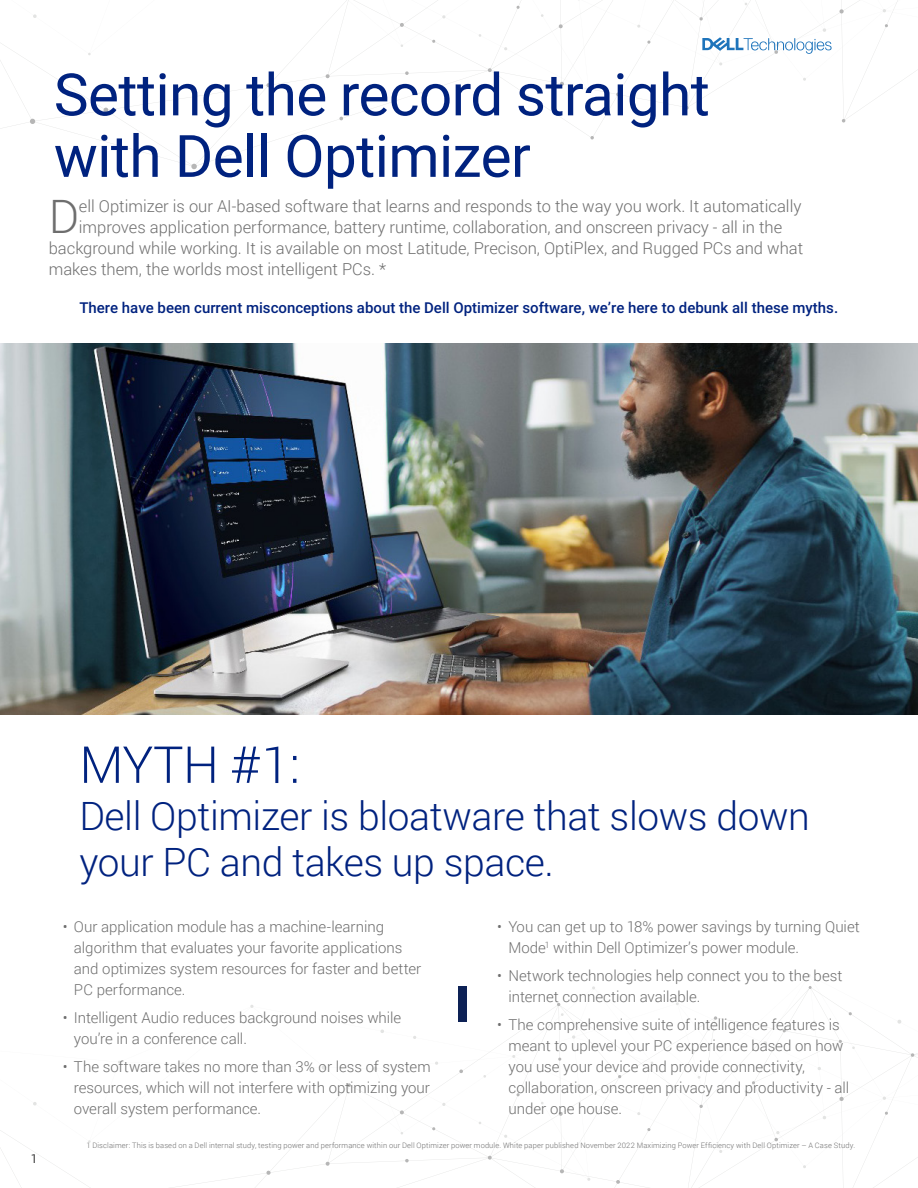
<style>
.page{position:relative;width:918px;height:1188px;background:#fff}
.page>*{position:absolute;margin:0;border:0;box-sizing:border-box;transform-origin:0 0}
.t1{font:58.5px/61.5px "Roboto";letter-spacing:-.01em;color:#00227f}
.t2{font:300 51px "Roboto";color:#00227f}
.t3{font:300 46.05px "Roboto";color:#6e6e6e}
.t4{font:300 39px/46.8px "Roboto";letter-spacing:-.01em;color:#00227f}
.t5{font:300 16.5px "Roboto";color:#6e6e6e}
.t6{font:300 15px/21px "Roboto";color:#6e6e6e}
.t7{font:500 15px "Roboto";color:#00227f}
.t8{font:300 12px "Roboto";color:#444}
.t9{font:300 7.5px "Roboto";letter-spacing:.02em;color:#6e6e6e}
</style>
<div class="page">
<svg style="left:0;top:974px;width:918px;height:214px"></svg>
<svg style="left:839px;top:1097px;width:5px;height:4px"></svg>
<svg style="left:911px;top:1053px;width:3px;height:4px"></svg>
<svg style="left:714px;top:1016px;width:3px;height:4px"></svg>
<svg style="left:808px;top:986px;width:4px;height:3px"></svg>
<svg style="left:616px;top:1180px;width:4px;height:4px"></svg>
<svg style="left:559px;top:1112px;width:4px;height:4px"></svg>
<svg style="left:400px;top:1110px;width:4px;height:4px"></svg>
<svg style="left:266px;top:1171px;width:5px;height:4px"></svg>
<svg style="left:560px;top:1169px;width:4px;height:4px"></svg>
<svg style="left:774px;top:1131px;width:6px;height:10px"></svg>
<svg style="left:326px;top:1162px;width:4px;height:4px"></svg>
<svg style="left:347px;top:1083px;width:4px;height:4px"></svg>
<svg style="left:459px;top:1069px;width:4px;height:4px"></svg>
<svg style="left:488px;top:1156px;width:4px;height:4px"></svg>
<svg style="left:405px;top:1159px;width:4px;height:3px"></svg>
<svg style="left:699px;top:1105px;width:4px;height:3px"></svg>
<svg style="left:647px;top:1128px;width:4px;height:3px"></svg>
<svg style="left:516px;top:1093px;width:4px;height:3px"></svg>
<svg style="left:0;top:0;width:917px;height:166px"></svg>
<svg style="left:842px;top:119px;width:3px;height:4px"></svg>
<svg style="left:685px;top:106px;width:4px;height:4px"></svg>
<svg style="left:839px;top:9px;width:5px;height:5px"></svg>
<svg style="left:616px;top:92px;width:4px;height:4px"></svg>
<svg style="left:559px;top:24px;width:4px;height:4px"></svg>
<svg style="left:400px;top:23px;width:4px;height:4px"></svg>
<svg style="left:266px;top:83px;width:5px;height:4px"></svg>
<svg style="left:339px;top:117px;width:4px;height:3px"></svg>
<svg style="left:103px;top:108px;width:5px;height:4px"></svg>
<svg style="left:560px;top:82px;width:4px;height:4px"></svg>
<svg style="left:326px;top:74px;width:4px;height:4px"></svg>
<svg style="left:191px;top:164px;width:6px;height:5px"></svg>
<svg style="left:488px;top:68px;width:4px;height:4px"></svg>
<svg style="left:405px;top:71px;width:4px;height:4px"></svg>
<svg style="left:699px;top:17px;width:4px;height:4px"></svg>
<svg style="left:647px;top:41px;width:4px;height:3px"></svg>
<svg style="left:516px;top:6px;width:4px;height:3px"></svg>
<svg style="left:590px;top:136px;width:4px;height:4px"></svg>
<svg style="left:30px;top:119px;width:5px;height:5px"></svg>
<svg style="left:702px;top:28px;width:130px;height:26px"></svg>
<div style="left:459px;top:986px;width:8px;height:36px;background:#0d2155"></div>
<img style="left:0;top:344px;width:918px;height:370px">
<p class="t1" style="left:54px;top:62px;width:658px">Setting the record straight with Dell Optimizer</p>
<p class="t3" style="left:49px;top:185px;width:32px">D</p>
<p class="t5" style="left:79px;top:195px;width:724px">ell Optimizer is our AI-based software that learns and responds to the way you work. It automatically</p>
<p class="t5" style="left:79px;top:216px;width:705px">improves application performance, battery runtime, collaboration, and onscreen privacy - all in the</p>
<p class="t5" style="left:49px;top:237px;width:756px">background while working. It is available on most Latitude, Precison, OptiPlex, and Rugged PCs and what</p>
<p class="t5" style="left:49px;top:258px;width:339px">makes them, the worlds most intelligent PCs. *</p>
<p class="t7" style="left:79px;top:297px;width:760px">There have been current misconceptions about the Dell Optimizer software, we’re here to debunk all these myths.</p>
<p class="t8" style="left:31px;top:1151px;width:8px">1</p>
<p class="t2" style="left:79px;top:729px;width:222px">MYTH #1:</p>
<p class="t4" style="left:79px;top:791px;width:732px">Dell Optimizer is bloatware that slows down your PC and takes up space.</p>
<p class="t6" style="left:74px;top:916px;width:349px;text-indent:-11px">• Our application module has a machine-learning algorithm that evaluates your favorite applications and optimizes system resources for faster and better PC performance.</p>
<p class="t6" style="left:74px;top:1007px;width:329px;text-indent:-11px">• Intelligent Audio reduces background noises while you’re in a conference call.</p>
<p class="t6" style="left:74px;top:1056px;width:358px;text-align:justify;text-indent:-11px">• The software takes no more than 3% or less of system resources, which will not interfere with optimizing your overall system performance.</p>
<p class="t6" style="left:508px;top:916px;width:353px;text-indent:-11px">• You can get up to 18% power savings by turning Quiet<br>Mode<sup>1</sup> within Dell Optimizer’s power module.</p>
<p class="t6" style="left:508px;top:965px;width:335px;text-indent:-11px">• Network technologies help connect you to the best internet connection available.</p>
<p class="t6" style="left:508px;top:1014px;width:342px;text-indent:-11px">• The comprehensive suite of intelligence features is meant to uplevel your PC experience based on how you use your device and provide connectivity, collaboration, onscreen privacy and productivity - all under one house.</p>
<p class="t9" style="left:86px;top:1141px;width:770px">1 Disclaimer: This is based on a Dell internal study, testing power and performance within our Dell Optimizer power module. White paper published November 2022 Maximizing Power Efficiency with Dell Optimizer – A Case Study.</p>
</div>
